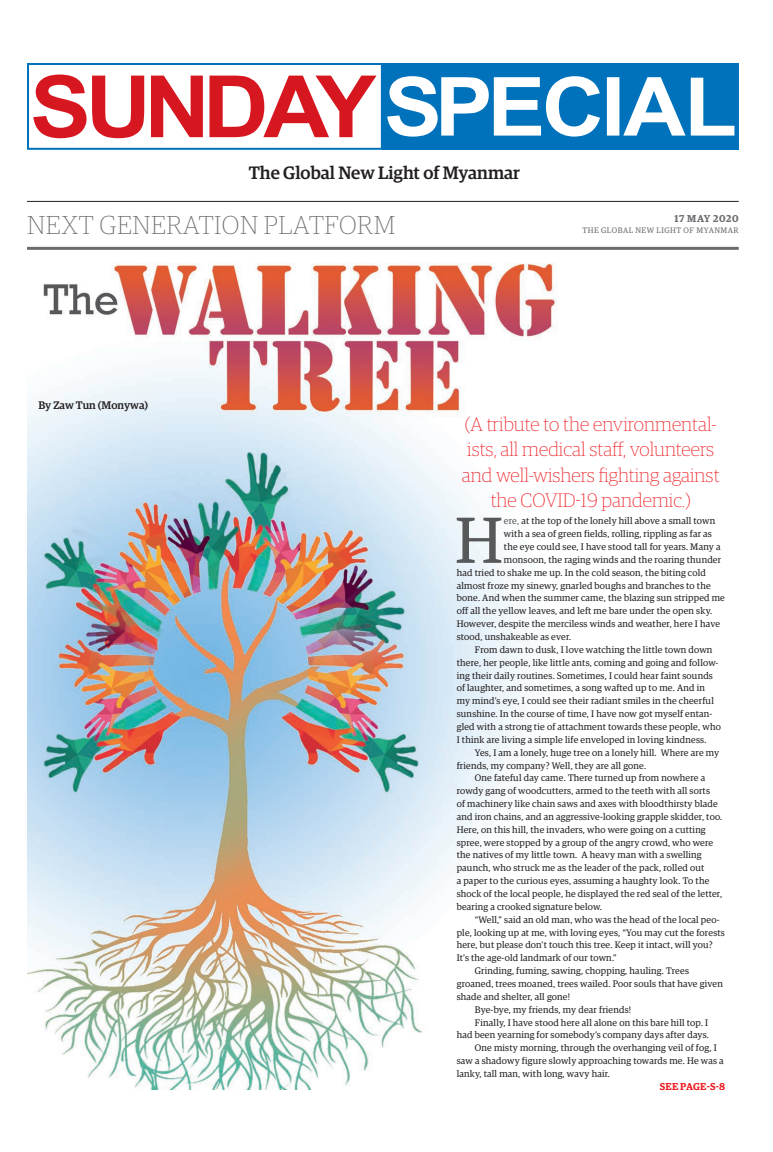
<style>
.page{position:relative;width:773px;height:1152px;background:#fff}
.page>*{position:absolute;margin:0;border:0;box-sizing:border-box;transform-origin:0 0}
.t1{font:65.1px "Guardian Egyp";color:#57585a}
.t2{font:100 26px "Guardian Egyp";letter-spacing:.02em;color:#6c6d70}
.t3{font:100 19.5px/25.4px "Guardian Egyp";color:#ee1d23;text-align:center}
.t4{font:500 18px "Guardian Egyp";color:#231f20}
.t5{font:500 11px "Guardian Egyp";color:#231f20}
.t6{font:600 10px "Guardian Egyp";letter-spacing:.02em;color:#ee1d23}
.t7{font:600 10px "Guardian Egyp";letter-spacing:.055em;color:#6c6d70}
.t8{font:9.5px "Guardian Egyp";letter-spacing:.02em;color:#231f20}
.t9{font:8px "Guardian Egyp";letter-spacing:.06em;color:#6c6d70}
.s1{color:#57585a}
</style>
<div class="page">
<img style="left:27px;top:263px;width:530px;height:827px">
<div style="left:27px;top:63px;width:356px;height:87px;background:#fff;border:2px solid #0072bc"></div>
<div style="left:382px;top:63px;width:356px;height:87px;background:#0072bc"></div>
<svg style="left:387px;top:76px;width:347px;height:61px"></svg>
<svg style="left:33px;top:75px;width:343px;height:63px"></svg>
<hr style="left:27px;top:247px;width:711px;height:3px;background:#6c6d70">
<hr style="left:27px;top:201px;width:711px;height:1px;background:#231f20">
<h3 class="t4" style="left:249px;top:160px;width:273px">The Global New Light of Myanmar</h3>
<p class="t7" style="left:674px;top:211px;width:66px">17 MAY 2020</p>
<h2 class="t2" style="left:27px;top:209px;width:369px">NEXT GENERATION PLATFORM</h2>
<p class="t9" style="left:582px;top:224px;width:158px">THE GLOBAL NEW LIGHT OF MYANMAR</p>
<p class="t5" style="left:38px;top:397px;width:111px">By Zaw Tun (Monywa)</p>
<h3 class="t3" style="left:462px;top:411px;width:259px">(A tribute to the environmental&shy;ists, all medical staff, volunteers and well-wishers fighting against the COVID-19 pandemic.)</h3>
<h1 class="t1" style="left:455px;top:496px;width:49px">H</h1>
<p class="t8" style="left:504px;top:514px;width:213px"><span class="s1">ere,</span> at the top of the lonely hill above a small town</p>
<p class="t8" style="left:504px;top:527px;width:209px">with a sea of green fields, rolling, rippling as far as</p>
<p class="t8" style="left:504px;top:540px;width:218px">the eye could see, I have stood tall for years. Many a</p>
<p class="t8" style="left:504px;top:553px;width:219px">monsoon, the raging winds and the roaring thunder</p>
<p class="t8" style="left:456px;top:566px;width:251px">had tried to shake me up. In the cold season, the biting cold</p>
<p class="t8" style="left:456px;top:579px;width:255px">almost froze my sinewy, gnarled boughs and branches to the</p>
<p class="t8" style="left:456px;top:592px;width:270px">bone. And when the summer came, the blazing sun stripped me</p>
<p class="t8" style="left:456px;top:604px;width:257px">off all the yellow leaves, and left me bare under the open sky.</p>
<p class="t8" style="left:456px;top:617px;width:265px">However, despite the merciless winds and weather, here I have</p>
<p class="t8" style="left:456px;top:630px;width:116px">stood, unshakeable as ever.</p>
<p class="t8" style="left:474px;top:643px;width:239px">From dawn to dusk, I love watching the little town down</p>
<p class="t8" style="left:456px;top:656px;width:263px">there, her people, like little ants, coming and going and follow-</p>
<p class="t8" style="left:456px;top:669px;width:258px">ing their daily routines. Sometimes, I could hear faint sounds</p>
<p class="t8" style="left:456px;top:682px;width:250px">of laughter, and sometimes, a song wafted up to me. And in</p>
<p class="t8" style="left:456px;top:694px;width:259px">my mind’s eye, I could see their radiant smiles in the cheerful</p>
<p class="t8" style="left:456px;top:707px;width:257px">sunshine. In the course of time, I have now got myself entan-</p>
<p class="t8" style="left:456px;top:720px;width:265px">gled with a strong tie of attachment towards these people, who</p>
<p class="t8" style="left:456px;top:733px;width:251px">I think are living a simple life enveloped in loving kindness.</p>
<p class="t8" style="left:474px;top:746px;width:246px">Yes, I am a lonely, huge tree on a lonely hill. Where are my</p>
<p class="t8" style="left:456px;top:759px;width:191px">friends, my company? Well, they are all gone.</p>
<p class="t8" style="left:474px;top:772px;width:232px">One fateful day came. There turned up from nowhere a</p>
<p class="t8" style="left:456px;top:784px;width:255px">rowdy gang of woodcutters, armed to the teeth with all sorts</p>
<p class="t8" style="left:456px;top:797px;width:262px">of machinery like chain saws and axes with bloodthirsty blade</p>
<p class="t8" style="left:456px;top:810px;width:267px">and iron chains, and an aggressive-looking grapple skidder, too.</p>
<p class="t8" style="left:456px;top:823px;width:250px">Here, on this hill, the invaders, who were going on a cutting</p>
<p class="t8" style="left:456px;top:836px;width:258px">spree, were stopped by a group of the angry crowd, who were</p>
<p class="t8" style="left:456px;top:849px;width:246px">the natives of my little town. A heavy man with a swelling</p>
<p class="t8" style="left:456px;top:862px;width:249px">paunch, who struck me as the leader of the pack, rolled out</p>
<p class="t8" style="left:456px;top:874px;width:254px">a paper to the curious eyes, assuming a haughty look. To the</p>
<p class="t8" style="left:456px;top:887px;width:267px">shock of the local people, he displayed the red seal of the letter,</p>
<p class="t8" style="left:456px;top:900px;width:147px">bearing a crooked signature below.</p>
<p class="t8" style="left:474px;top:913px;width:246px">“Well,” said an old man, who was the head of the local peo-</p>
<p class="t8" style="left:456px;top:926px;width:270px">ple, looking up at me, with loving eyes, “You may cut the forests</p>
<p class="t8" style="left:456px;top:939px;width:257px">here, but please don’t touch this tree. Keep it intact, will you?</p>
<p class="t8" style="left:456px;top:952px;width:161px">It’s the age-old landmark of our town.”</p>
<p class="t8" style="left:474px;top:964px;width:216px">Grinding, fuming, sawing, chopping, hauling. Trees</p>
<p class="t8" style="left:456px;top:977px;width:268px">groaned, trees moaned, trees wailed. Poor souls that have given</p>
<p class="t8" style="left:456px;top:990px;width:115px">shade and shelter, all gone!</p>
<p class="t8" style="left:474px;top:1003px;width:158px">Bye-bye, my friends, my dear friends!</p>
<p class="t8" style="left:474px;top:1016px;width:235px">Finally, I have stood here all alone on this bare hill top. I</p>
<p class="t8" style="left:456px;top:1029px;width:254px">had been yearning for somebody’s company days after days.</p>
<p class="t8" style="left:474px;top:1041px;width:243px">One misty morning, through the overhanging veil of fog, I</p>
<p class="t8" style="left:456px;top:1054px;width:268px">saw a shadowy figure slowly approaching towards me. He was a</p>
<p class="t8" style="left:456px;top:1067px;width:155px">lanky, tall man, with long, wavy hair.</p>
<p class="t6" style="left:660px;top:1079px;width:67px">SEE PAGE-S-8</p>
</div>
